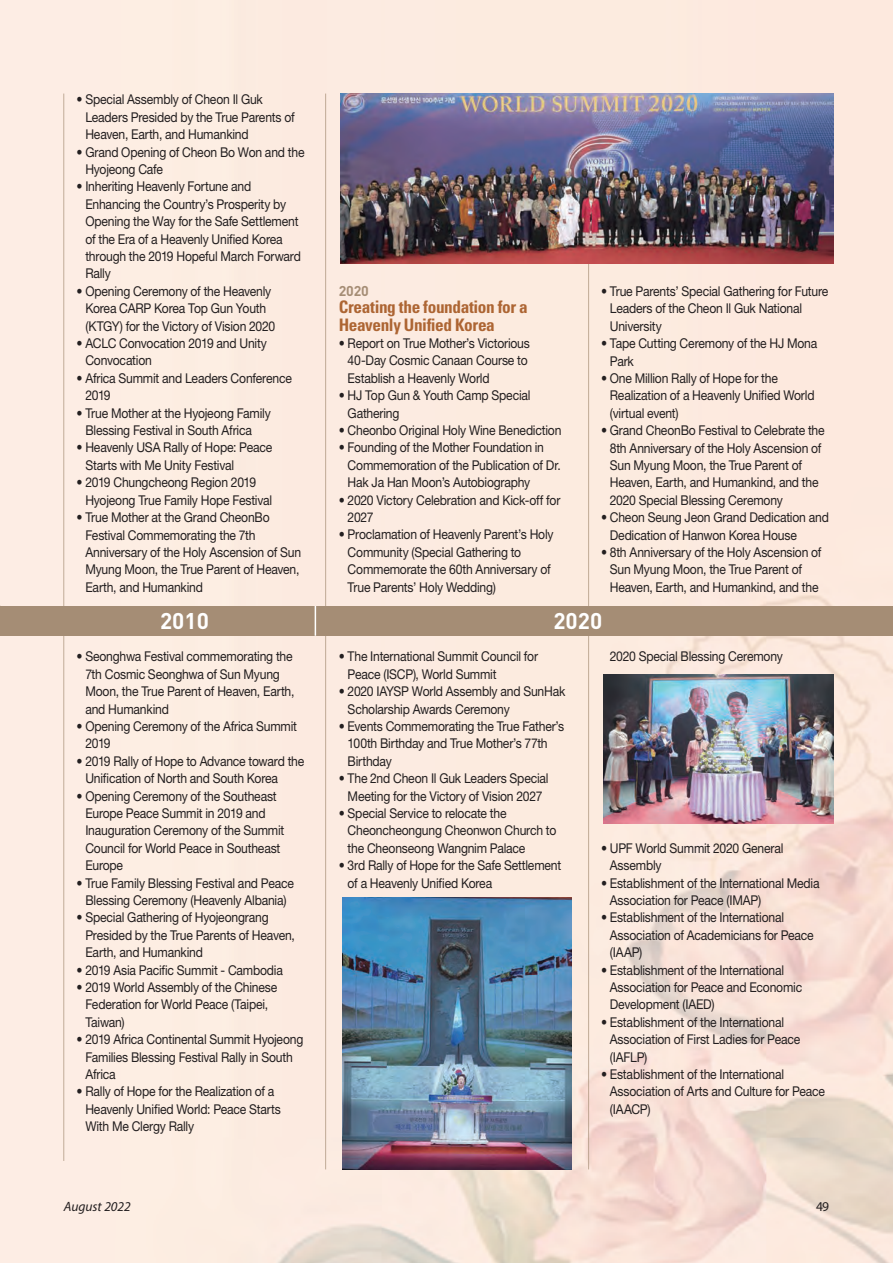
<style>
.page{position:relative;width:893px;height:1263px;background:#fff}
.page>*{position:absolute;margin:0;border:0;box-sizing:border-box;transform-origin:0 0}
.t1{font:700 22.5px "DIN Pro";color:#fff}
.t2{font:700 condensed 17.25px/17.4px "Univers LT Std";letter-spacing:-.025em;color:#ad6533}
.t3{font:700 14.1px "DIN Pro";color:#a58d75}
.t4{font:13.5px/17.4px "Helvetica Neue LT Std";letter-spacing:-.015em;color:#231f20;scale:.9 1}
.t5{font:italic 13.5px "Myriad Pro";color:#231f20}
.t6{font:13.5px "Myriad Pro";color:#231f20}
</style>
<div class="page">
<img style="left:0;top:0;width:893px;height:1263px">
<hr style="left:325px;top:94px;width:1px;height:1075px;background:#a58d75">
<hr style="left:588px;top:94px;width:1px;height:1075px;background:#a58d75">
<div style="left:0;top:606px;width:893px;height:30px;background:#a58d75"></div>
<hr style="left:63px;top:94px;width:1px;height:1067px;background:#a58d75">
<img style="left:340px;top:94px;width:493px;height:170px">
<hr style="left:315px;top:606px;width:1px;height:30px;background:#fff">
<img style="left:342px;top:897px;width:230px;height:272px">
<img style="left:604px;top:675px;width:229px;height:148px">
<p class="t4" style="left:85px;top:91px;width:234px;text-indent:-9px">• Special Assembly of Cheon Il Guk<br>Leaders Presided by the True Parents of<br>Heaven, Earth, and Humankind</p>
<p class="t4" style="left:85px;top:143px;width:245px;text-indent:-9px">• Grand Opening of Cheon Bo Won and the<br>Hyojeong Cafe</p>
<p class="t4" style="left:85px;top:178px;width:241px;text-indent:-9px">• Inheriting Heavenly Fortune and<br>Enhancing the Country’s Prosperity by<br>Opening the Way for the Safe Settlement of the Era of a Heavenly Unified Korea through the 2019 Hopeful March Forward<br>Rally</p>
<p class="t4" style="left:85px;top:282px;width:213px;text-indent:-9px">• Opening Ceremony of the Heavenly<br>Korea CARP Korea Top Gun Youth (KTGY) for the Victory of Vision 2020</p>
<p class="t4" style="left:85px;top:334px;width:203px;text-indent:-9px">• ACLC Convocation 2019 and Unity<br>Convocation</p>
<p class="t4" style="left:85px;top:369px;width:231px;text-indent:-9px">• Africa Summit and Leaders Conference<br>2019</p>
<p class="t4" style="left:85px;top:404px;width:208px;text-indent:-9px">• True Mother at the Hyojeong Family<br>Blessing Festival in South Africa</p>
<p class="t4" style="left:85px;top:439px;width:209px;text-indent:-9px">• Heavenly USA Rally of Hope: Peace<br>Starts with Me Unity Festival</p>
<p class="t4" style="left:85px;top:474px;width:209px;text-indent:-9px">• 2019 Chungcheong Region 2019<br>Hyojeong True Family Hope Festival</p>
<p class="t4" style="left:85px;top:508px;width:241px;text-indent:-9px">• True Mother at the Grand CheonBo<br>Festival Commemorating the 7th<br>Anniversary of the Holy Ascension of Sun<br>Myung Moon, the True Parent of Heaven,<br>Earth, and Humankind</p>
<p class="t3" style="left:339px;top:281px;width:32px">2020</p>
<p class="t2" style="left:339px;top:298px;width:191px">Creating the foundation for a<br>Heavenly Unified Korea</p>
<p class="t4" style="left:348px;top:334px;width:204px;text-indent:-9px">• Report on True Mother’s Victorious<br>40-Day Cosmic Canaan Course to<br>Establish a Heavenly World</p>
<p class="t4" style="left:348px;top:387px;width:205px;text-indent:-9px">• HJ Top Gun &amp; Youth Camp Special<br>Gathering</p>
<p class="t4" style="left:339px;top:421px;width:249px">• Cheonbo Original Holy Wine Benediction</p>
<p class="t4" style="left:348px;top:439px;width:238px;text-indent:-9px">• Founding of the Mother Foundation in<br>Commemoration of the Publication of Dr.<br>Hak Ja Han Moon’s Autobiography</p>
<p class="t4" style="left:348px;top:491px;width:238px;text-indent:-9px">• 2020 Victory Celebration and Kick-off for<br>2027</p>
<p class="t4" style="left:348px;top:526px;width:230px;text-indent:-9px">• Proclamation of Heavenly Parent’s Holy Community (Special Gathering to Commemorate the 60th Anniversary of True Parents’ Holy Wedding)</p>
<p class="t4" style="left:610px;top:282px;width:244px;text-indent:-9px">• True Parents’ Special Gathering for Future<br>Leaders of the Cheon Il Guk National<br>University</p>
<p class="t4" style="left:610px;top:334px;width:232px;text-indent:-9px">• Tape Cutting Ceremony of the HJ Mona<br>Park</p>
<p class="t4" style="left:610px;top:369px;width:229px;text-indent:-9px">• One Million Rally of Hope for the<br>Realization of a Heavenly Unified World (virtual event)</p>
<p class="t4" style="left:610px;top:421px;width:240px;text-indent:-9px">• Grand CheonBo Festival to Celebrate the 8th Anniversary of the Holy Ascension of Sun Myung Moon, the True Parent of Heaven, Earth, and Humankind, and the 2020 Special Blessing Ceremony</p>
<p class="t4" style="left:610px;top:508px;width:245px;text-indent:-9px">• Cheon Seung Jeon Grand Dedication and<br>Dedication of Hanwon Korea House</p>
<p class="t4" style="left:610px;top:543px;width:237px;text-indent:-9px">• 8th Anniversary of the Holy Ascension of<br>Sun Myung Moon, the True Parent of<br>Heaven, Earth, and Humankind, and the</p>
<h1 class="t1" style="left:160px;top:605px;width:50px">2010</h1>
<h1 class="t1" style="left:553px;top:605px;width:50px">2020</h1>
<p class="t4" style="left:85px;top:648px;width:234px;text-indent:-9px">• Seonghwa Festival commemorating the<br>7th Cosmic Seonghwa of Sun Myung<br>Moon, the True Parent of Heaven, Earth, and Humankind</p>
<p class="t4" style="left:85px;top:717px;width:237px;text-indent:-9px">• Opening Ceremony of the Africa Summit<br>2019</p>
<p class="t4" style="left:85px;top:752px;width:245px;text-indent:-9px">• 2019 Rally of Hope to Advance toward the<br>Unification of North and South Korea</p>
<p class="t4" style="left:85px;top:787px;width:223px;text-indent:-9px">• Opening Ceremony of the Southeast<br>Europe Peace Summit in 2019 and<br>Inauguration Ceremony of the Summit<br>Council for World Peace in Southeast<br>Europe</p>
<p class="t4" style="left:77px;top:874px;width:243px;text-align:center">• True Family Blessing Festival and Peace<br>Blessing Ceremony (Heavenly Albania)</p>
<p class="t4" style="left:85px;top:909px;width:234px;text-indent:-9px">• Special Gathering of Hyojeongrang<br>Presided by the True Parents of Heaven,<br>Earth, and Humankind</p>
<p class="t4" style="left:77px;top:961px;width:231px">• 2019 Asia Pacific Summit - Cambodia</p>
<p class="t4" style="left:85px;top:978px;width:215px;text-indent:-9px">• 2019 World Assembly of the Chinese<br>Federation for World Peace (Taipei,<br>Taiwan)</p>
<p class="t4" style="left:85px;top:1030px;width:244px;text-indent:-9px">• 2019 Africa Continental Summit Hyojeong<br>Families Blessing Festival Rally in South<br>Africa</p>
<p class="t4" style="left:85px;top:1083px;width:219px;text-indent:-9px">• Rally of Hope for the Realization of a<br>Heavenly Unified World: Peace Starts<br>With Me Clergy Rally</p>
<p class="t4" style="left:348px;top:648px;width:213px;text-indent:-9px">• The International Summit Council for<br>Peace (ISCP), World Summit</p>
<p class="t4" style="left:348px;top:682px;width:243px;text-indent:-9px">• 2020 IAYSP World Assembly and SunHak<br>Scholarship Awards Ceremony</p>
<p class="t4" style="left:348px;top:717px;width:242px;text-indent:-9px">• Events Commemorating the True Father’s<br>100th Birthday and True Mother’s 77th<br>Birthday</p>
<p class="t4" style="left:339px;top:769px;width:235px;text-align:center">• The 2nd Cheon Il Guk Leaders Special<br>Meeting for the Victory of Vision 2027</p>
<p class="t4" style="left:348px;top:804px;width:233px;text-indent:-9px">• Special Service to relocate the<br>Cheoncheongung Cheonwon Church to the Cheonseong Wangnim Palace</p>
<p class="t4" style="left:348px;top:856px;width:239px;text-indent:-9px">• 3rd Rally of Hope for the Safe Settlement of a Heavenly Unified Korea</p>
<p class="t4" style="left:610px;top:648px;width:194px">2020 Special Blessing Ceremony</p>
<p class="t4" style="left:610px;top:839px;width:194px;text-indent:-9px">• UPF World Summit 2020 General<br>Assembly</p>
<p class="t4" style="left:610px;top:874px;width:235px;text-indent:-9px">• Establishment of the International Media<br>Association for Peace (IMAP)</p>
<p class="t4" style="left:610px;top:909px;width:228px;text-indent:-9px">• Establishment of the International<br>Association of Academicians for Peace (IAAP)</p>
<p class="t4" style="left:610px;top:961px;width:215px;text-indent:-9px">• Establishment of the International<br>Association for Peace and Economic<br>Development (IAED)</p>
<p class="t4" style="left:610px;top:1013px;width:213px;text-indent:-9px">• Establishment of the International<br>Association of First Ladies for Peace (IAFLP)</p>
<p class="t4" style="left:610px;top:1065px;width:241px;text-indent:-9px">• Establishment of the International<br>Association of Arts and Culture for Peace (IAACP)</p>
<p class="t5" style="left:64px;top:1197px;width:69px">August 2022</p>
<p class="t6" style="left:816px;top:1198px;width:15px">49</p>
</div>
